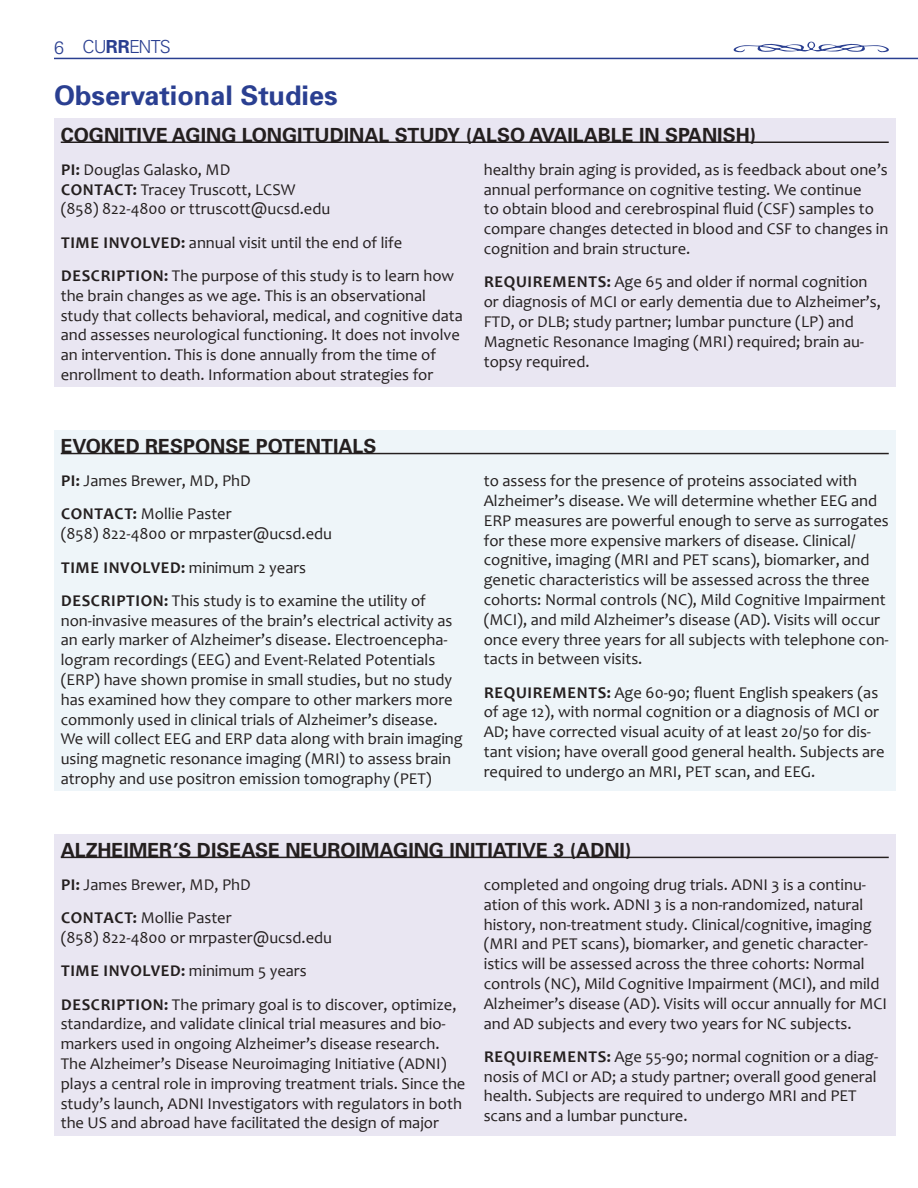
<style>
.page{position:relative;width:918px;height:1188px;background:#fff}
.page>*{position:absolute;margin:0;border:0;box-sizing:border-box;transform-origin:0 0}
.t1{font:700 27px "Univers";color:#2a3f91}
.t2{font:700 19.5px "Univers";color:#241f1f}
.t3{font:300 18px "Univers";letter-spacing:-.05em;color:#2a3f91}
.t4{font:16.5px/19.8px "Candara";color:#241f1f}
.s1{font-weight:700}
</style>
<div class="page">
<hr style="left:54px;top:58px;width:864px;height:1px;background:#2a3f91">
<svg style="left:734px;top:42px;width:155px;height:10px"></svg>
<div style="left:54px;top:119px;width:842px;height:268px;background:#e9e6f2"></div>
<hr style="left:61px;top:142px;width:828px;height:1px;background:#241f1f">
<div style="left:54px;top:834px;width:842px;height:302px;background:#e9e6f2"></div>
<hr style="left:61px;top:857px;width:828px;height:1px;background:#241f1f">
<div style="left:54px;top:430px;width:842px;height:361px;background:#eef5f9"></div>
<hr style="left:61px;top:453px;width:828px;height:1px;background:#241f1f">
<p class="t3" style="left:54px;top:36px;width:118px">6 CU<span class="s1">RR</span>ENTS</p>
<h1 class="t1" style="left:54px;top:78px;width:285px">Observational Studies</h1>
<p class="t2" style="left:61px;top:122px;width:697px">COGNITIVE AGING LONGITUDINAL STUDY (ALSO AVAILABLE IN SPANISH)</p>
<p class="t4" style="left:61px;top:159px;width:271px"><span class="s1">PI:</span> Douglas Galasko, MD<br><span class="s1">CONTACT:</span> Tracey Truscott, LCSW (858) 822-4800 or ttruscott@ucsd.edu</p>
<p class="t4" style="left:61px;top:226px;width:395px;line-height:33.3px"><span class="s1">TIME INVOLVED:</span> annual visit until the end of life<br><span class="s1">DESCRIPTION:</span> The purpose of this study is to learn how</p>
<p class="t4" style="left:61px;top:285px;width:404px">the brain changes as we age. This is an observational study that collects behavioral, medical, and cognitive data and assesses neurological functioning. It does not involve an intervention. This is done annually from the time of enrollment to death. Information about strategies for</p>
<p class="t4" style="left:484px;top:159px;width:406px">healthy brain aging is provided, as is feedback about one’s annual performance on cognitive testing. We continue<br>to obtain blood and cerebrospinal fluid (CSF) samples to compare changes detected in blood and CSF to changes in cognition and brain structure.</p>
<p class="t4" style="left:484px;top:272px;width:399px"><span class="s1">REQUIREMENTS:</span> Age 65 and older if normal cognition or diagnosis of MCI or early dementia due to Alzheimer’s, FTD, or DLB; study partner; lumbar puncture (LP) and Magnetic Resonance Imaging (MRI) required; brain au&shy;topsy required.</p>
<p class="t2" style="left:61px;top:433px;width:317px">EVOKED RESPONSE POTENTIALS</p>
<p class="t4" style="left:61px;top:464px;width:191px;line-height:33.3px"><span class="s1">PI:</span> James Brewer, MD, PhD<br><span class="s1">CONTACT:</span> Mollie Paster</p>
<p class="t4" style="left:61px;top:517px;width:367px;line-height:33.3px">(858) 822-4800 or mrpaster@ucsd.edu<br><span class="s1">TIME INVOLVED:</span> minimum 2 years<br><span class="s1">DESCRIPTION:</span> This study is to examine the utility of</p>
<p class="t4" style="left:61px;top:610px;width:404px">non-invasive measures of the brain’s electrical activity as an early marker of Alzheimer’s disease. Electroencepha&shy;logram recordings (EEG) and Event-Related Potentials (ERP) have shown promise in small studies, but no study has examined how they compare to other markers more commonly used in clinical trials of Alzheimer’s disease.<br>We will collect EEG and ERP data along with brain imaging using magnetic resonance imaging (MRI) to assess brain atrophy and use positron emission tomography (PET)</p>
<p class="t4" style="left:484px;top:471px;width:407px">to assess for the presence of proteins associated with Alzheimer’s disease. We will determine whether EEG and ERP measures are powerful enough to serve as surrogates for these more expensive markers of disease. Clinical/ cognitive, imaging (MRI and PET scans), biomarker, and genetic characteristics will be assessed across the three cohorts: Normal controls (NC), Mild Cognitive Impairment (MCI), and mild Alzheimer’s disease (AD). Visits will occur once every three years for all subjects with telephone con&shy;tacts in between visits.</p>
<p class="t4" style="left:484px;top:682px;width:402px"><span class="s1">REQUIREMENTS:</span> Age 60-90; fluent English speakers (as of age 12), with normal cognition or a diagnosis of MCI or AD; have corrected visual acuity of at least 20/50 for dis&shy;tant vision; have overall good general health. Subjects are required to undergo an MRI, PET scan, and EEG.</p>
<p class="t2" style="left:61px;top:837px;width:572px">ALZHEIMER’S DISEASE NEUROIMAGING INITIATIVE 3 (ADNI)</p>
<p class="t4" style="left:61px;top:868px;width:191px;line-height:33.3px"><span class="s1">PI:</span> James Brewer, MD, PhD<br><span class="s1">CONTACT:</span> Mollie Paster</p>
<p class="t4" style="left:61px;top:921px;width:397px;line-height:33.3px">(858) 822-4800 or mrpaster@ucsd.edu<br><span class="s1">TIME INVOLVED:</span> minimum 5 years<br><span class="s1">DESCRIPTION:</span> The primary goal is to discover, optimize,</p>
<p class="t4" style="left:61px;top:1014px;width:406px">standardize, and validate clinical trial measures and bio&shy;markers used in ongoing Alzheimer’s disease research.<br>The Alzheimer’s Disease Neuroimaging Initiative (ADNI) plays a central role in improving treatment trials. Since the study’s launch, ADNI Investigators with regulators in both the US and abroad have facilitated the design of major</p>
<p class="t4" style="left:484px;top:875px;width:405px">completed and ongoing drug trials. ADNI 3 is a continu&shy;ation of this work. ADNI 3 is a non-randomized, natural history, non-treatment study. Clinical/cognitive, imaging (MRI and PET scans), biomarker, and genetic character&shy;istics will be assessed across the three cohorts: Normal controls (NC), Mild Cognitive Impairment (MCI), and mild Alzheimer’s disease (AD). Visits will occur annually for MCI and AD subjects and every two years for NC subjects.</p>
<p class="t4" style="left:484px;top:1046px;width:396px"><span class="s1">REQUIREMENTS:</span> Age 55-90; normal cognition or a diag&shy;nosis of MCI or AD; a study partner; overall good general health. Subjects are required to undergo MRI and PET scans and a lumbar puncture.</p>
</div>
